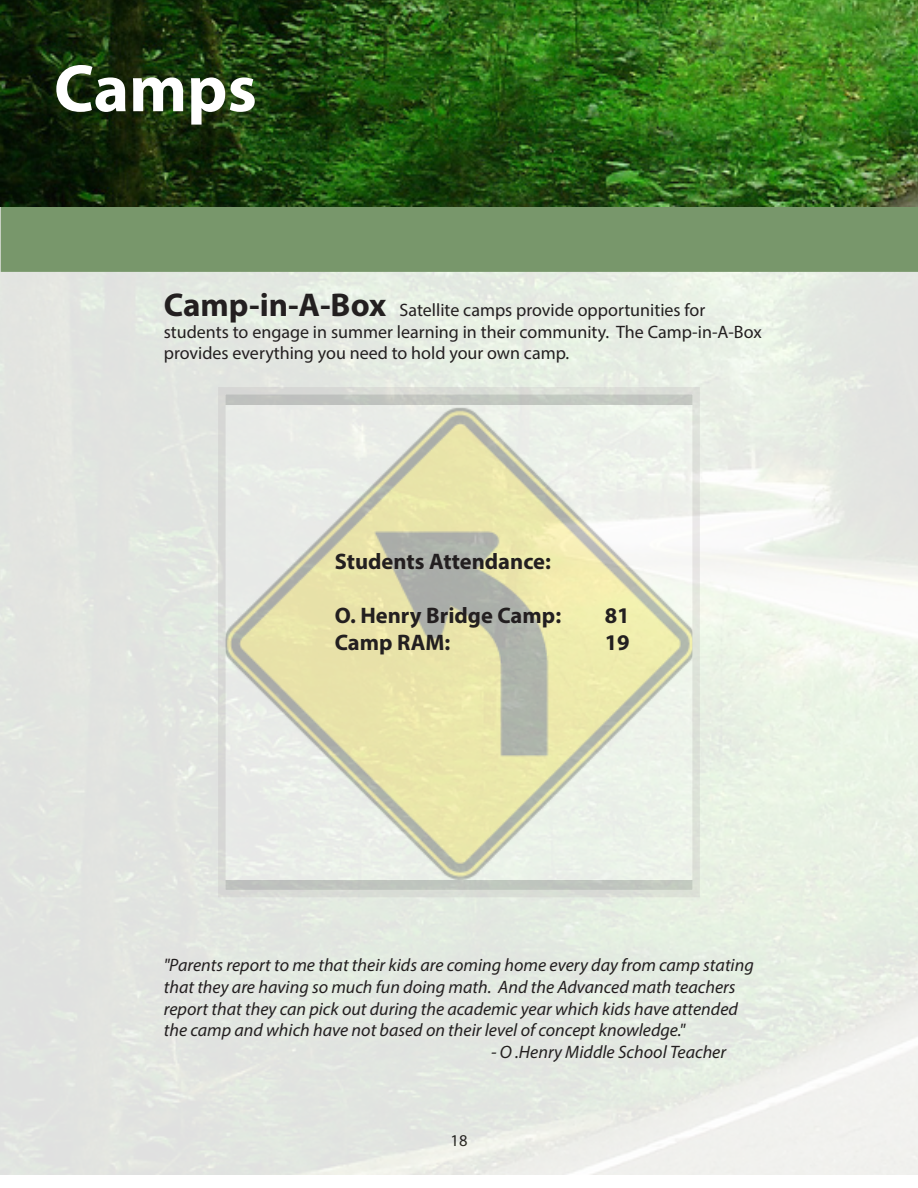
<style>
.page{position:relative;width:918px;height:1188px;background:#fff}
.page>*{position:absolute;margin:0;border:0;box-sizing:border-box;transform-origin:0 0}
.Big_Heading{font:700 67.5px "Myriad Pro";color:#fff}
.t1{font:700 22.5px "Myriad Pro";color:#231f20}
.t2{font:italic 18px/21.6px "Myriad Pro";color:#231f20}
.t3{font:18px/21.6px "Myriad Pro";color:#231f20}
.t4{font:16.5px "Myriad Pro";color:#231f20}
.s1{font-weight:700;font-size:33px}
</style>
<div class="page">
<img style="left:0;top:0;width:918px;height:1175px">
<div style="left:1px;top:207px;width:917px;height:65px;background:#78976b"></div>
<div style="left:222px;top:391px;width:474px;height:503px;background:#c1c5bf"></div>
<img style="left:227px;top:405px;width:464px;height:474px">
<div style="left:218px;top:387px;width:482px;height:510px;border:8px solid #b8b2b4"></div>
<p class="Big_Heading" style="left:54px;top:44px;width:204px">Camps</p>
<p class="t3" style="left:164px;top:299px;width:599px"><span class="s1">Camp-in-A-Box</span> Satellite camps provide opportunities for students to engage in summer learning in their community. The Camp-in-A-Box provides everything you need to hold your own camp.</p>
<p class="t1" style="left:335px;top:547px;width:218px">Students Attendance:</p>
<p class="t1" style="left:335px;top:601px;width:228px">O. Henry Bridge Camp:</p>
<p class="t1" style="left:605px;top:601px;width:26px">81</p>
<p class="t1" style="left:335px;top:628px;width:117px">Camp RAM:</p>
<p class="t1" style="left:605px;top:628px;width:26px">19</p>
<p class="t2" style="left:164px;top:954px;width:592px">"Parents report to me that their kids are coming home every day from camp stating that they are having so much fun doing math. And the Advanced math teachers report that they can pick out during the academic year which kids have attended the camp and which have not based on their level of concept knowledge."</p>
<p class="t2" style="left:491px;top:1041px;width:237px">- O .Henry Middle School Teacher</p>
<p class="t4" style="left:451px;top:1131px;width:18px">18</p>
</div>
